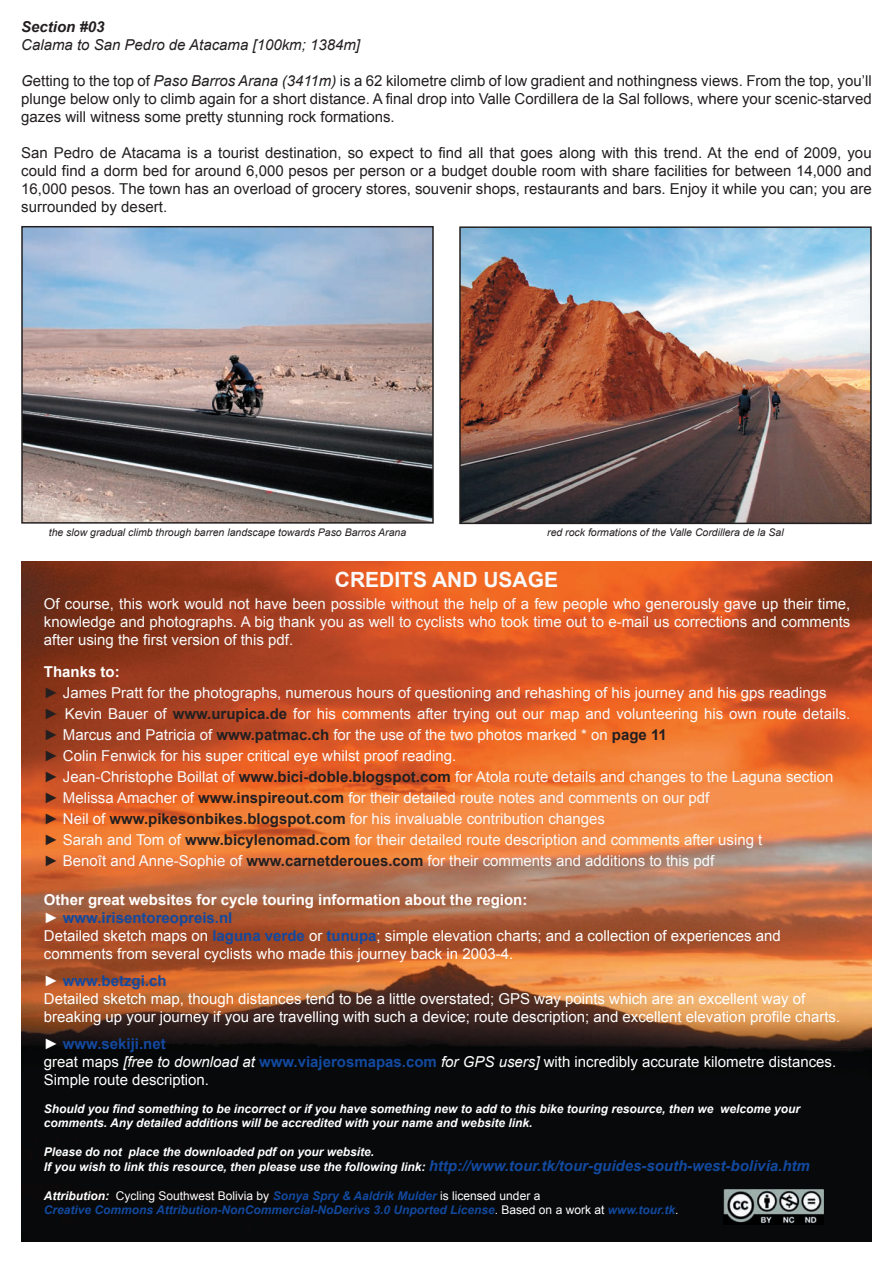
<style>
.page{position:relative;width:893px;height:1263px;background:#fff}
.page>*{position:absolute;margin:0;border:0;box-sizing:border-box;transform-origin:0 0}
.t1{font:700 21px "Arial";color:#fafafa}
.t2{font:15px/21px "Arial";color:#fafafa;text-align:justify}
.t3{font:15px/18px "Arial";color:#231f20;text-align:justify}
.t4{font:15px/18px "Arial";color:#fff}
.t5{font:italic 15px/18px "Arial";color:#231f20}
.t6{font:italic 700 12px/14.4px "Arial";color:#fff}
.t7{font:italic 700 12px/14.4px "Arial";color:#13499f}
.t8{font:italic 10.5px "Arial";color:#231f20}
.s1{font-weight:700}
.s2{font-style:italic}
.s3{font-weight:700;color:#fff}
.s4{color:#231f20}
.s5{font-weight:700;color:#231f20}
.s6{font-weight:700;color:#13499f}
.s7{font-size:15px;color:#13499f}
.s8{color:#fff}
.s9{font-weight:400;font-style:normal;color:#fff}
.s10{font-weight:400;font-style:normal;color:#f4f5f5}
.s11{font-weight:400;font-style:normal;color:#f3f4f4}
</style>
<div class="page">
<img style="left:462px;top:229px;width:407px;height:292px">
<div style="left:459px;top:226px;width:413px;height:298px;border:2px solid #231f20"></div>
<img style="left:24px;top:229px;width:407px;height:292px">
<div style="left:21px;top:226px;width:413px;height:298px;border:2px solid #231f20"></div>
<img style="left:21px;top:561px;width:851px;height:681px">
<img style="left:724px;top:1189px;width:100px;height:35px">
<p class="t5" style="left:21px;top:18px;width:340px"><span class="s1">Section #03<br></span>Calama to San Pedro de Atacama [100km; 1384m]</p>
<p class="t3" style="left:21px;top:72px;width:852px"><span class="s2">G</span>etting to the top of <span class="s2">Paso Barros Arana (3411m)</span> is a 62 kilometre climb of low gradient and nothingness views. From the top, you’ll plunge below only to climb again for a short distance. A final drop into Valle Cordillera de la Sal follows, where your scenic-starved gazes will witness some pretty stunning rock formations.</p>
<p class="t3" style="left:21px;top:144px;width:852px">San Pedro de Atacama is a tourist destination, so expect to find all that goes along with this trend. At the end of 2009, you could find a dorm bed for around 6,000 pesos per person or a budget double room with share facilities for between 14,000 and 16,000 pesos. The town has an overload of grocery stores, souvenir shops, restaurants and bars. Enjoy it while you can; you are surrounded by desert.</p>
<p class="t8" style="left:49px;top:525px;width:359px">the slow gradual climb through barren landscape towards Paso Barros Arana</p>
<p class="t8" style="left:547px;top:525px;width:238px">red rock formations of the Valle Cordillera de la Sal</p>
<p class="t1" style="left:335px;top:565px;width:225px">CREDITS AND USAGE</p>
<p class="t2" style="left:44px;top:595px;width:808px;line-height:18px">Of course, this work would not have been possible without the help of a few people who generously gave up their time, knowledge and photographs. A big thank you as well to cyclists who took time out to e-mail us corrections and comments after using the first version of this pdf.</p>
<p class="t2" style="left:44px;top:661px;width:808px;text-align:left"><span class="s3">Thanks to:<br></span><span class="s4">►</span> James Pratt for the photographs, numerous hours of questioning and rehashing of his journey and his gps readings<br><span class="s4">►</span> Kevin Bauer of <span class="s5">www.urupica.de</span> for his comments after trying out our map and volunteering his own route details. <span class="s4">►</span> Marcus and Patricia of <span class="s5">www.patmac.ch</span> for the use of the two photos marked * on <span class="s5">page 11<br></span><span class="s4">►</span> Colin Fenwick for his super critical eye whilst proof reading.<br><span class="s4">►</span> Jean-Christophe Boillat of <span class="s5">www.bici-doble.blogspot.com</span> for Atola route details and changes to the Laguna section <span class="s4">►</span> Melissa Amacher of <span class="s5">www.inspireout.com</span> for their detailed route notes and comments on our pdf<br><span class="s4">►</span> Neil of <span class="s5">www.pikesonbikes.blogspot.com</span> for his invaluable contribution changes<br><span class="s4">►</span> Sarah and Tom of <span class="s5">www.bicylenomad.com</span> for their detailed route description and comments after using t<br><span class="s4">►</span> Benoît and Anne-Sophie of <span class="s5">www.carnetderoues.com</span> for their comments and additions to this pdf</p>
<p class="t4" style="left:44px;top:890px;width:738px"><span class="s1">Other great websites for cycle touring information about the region:<br></span>► <span class="s6">www.irisentoreopreis.nl<br></span>Detailed sketch maps on <span class="s6">laguna verde</span> or <span class="s6">tunupa</span>; simple elevation charts; and a collection of experiences and comments from several cyclists who made this journey back in 2003-4.</p>
<p class="t4" style="left:44px;top:971px;width:798px">► <span class="s6">www.betzgi.ch<br></span>Detailed sketch map, though distances tend to be a little overstated; GPS way points which are an excellent way of breaking up your journey if you are travelling with such a device; route description; and excellent elevation profile charts.</p>
<p class="t4" style="left:44px;top:1034px;width:794px">► <span class="s6">www.sekiji.net<br></span>great maps <span class="s2">[free to download at</span> <span class="s6">www.viajerosmapas.com</span> <span class="s2">for GPS users]</span> with incredibly accurate kilometre distances.<br>Simple route description.</p>
<p class="t6" style="left:44px;top:1102px;width:758px">Should you find something to be incorrect or if you have something new to add to this bike touring resource, then we welcome your comments. Any detailed additions will be accredited with your name and website link.</p>
<p class="t6" style="left:44px;top:1145px;width:767px">Please do not place the downloaded pdf on your website.<br>If you wish to link this resource, then please use the following link: <span class="s7">http://www.tour.tk/tour-guides-south-west-bolivia.htm</span></p>
<p class="t7" style="left:44px;top:1189px;width:636px"><span class="s8">Attribution:</span> <span class="s9">Cycling Southwest Bolivia by</span> Sonya Spry &amp; Aaldrik Mulder <span class="s10">i</span><span class="s9">s licensed under a<br></span>Creative Commons Attribution-NonCommercial-NoDerivs 3.0 Unported License<span class="s10">.</span> <span class="s9">Based on a work at</span> www.tour.tk<span class="s11">.</span></p>
</div>
